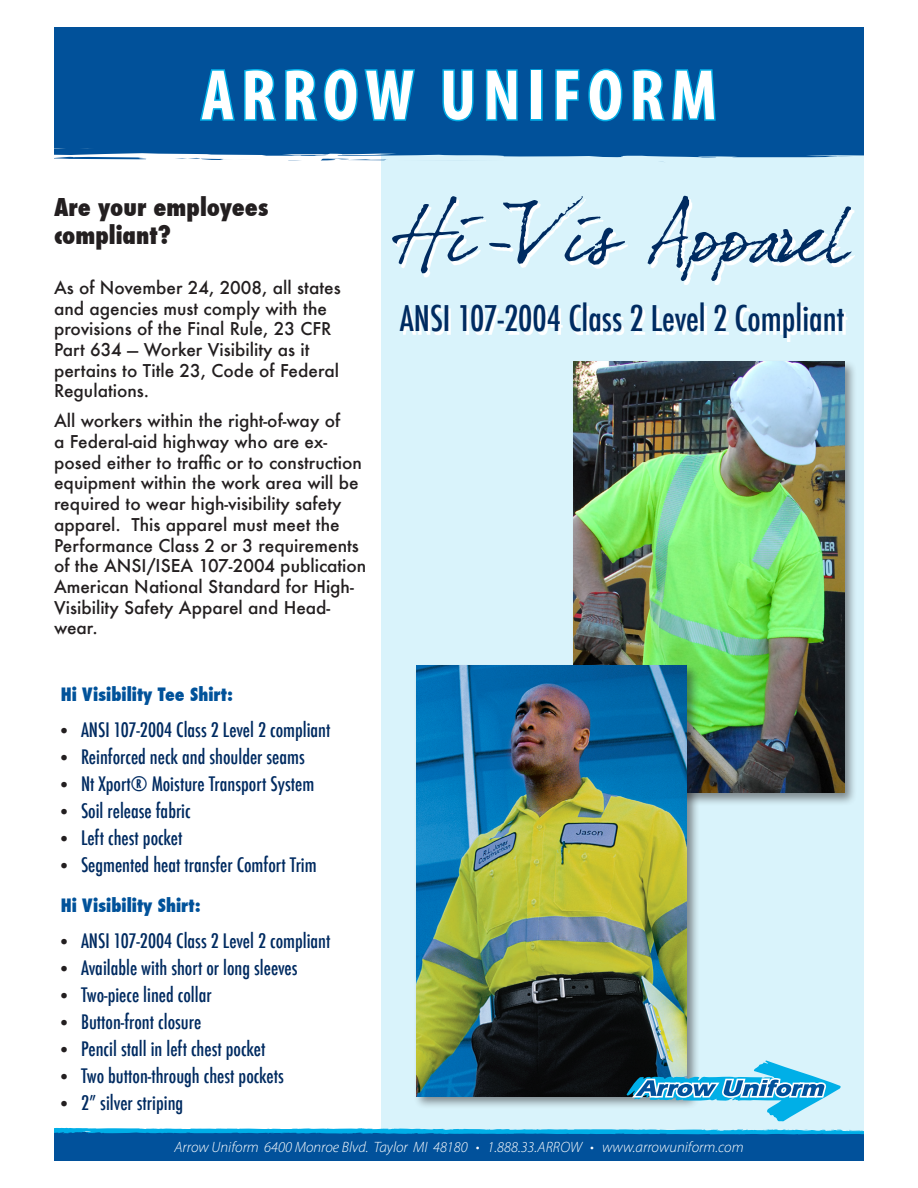
<style>
.page{position:relative;width:918px;height:1188px;background:#fff}
.page>*{position:absolute;margin:0;border:0;box-sizing:border-box;transform-origin:0 0}
.t1{font:700 condensed 72px "Myriad Pro";letter-spacing:.1em;color:#fff}
.t2{font:500 condensed 34.5px "Futura";color:#002b61}
.t3{font:800 condensed 24px/28.8px "Futura";color:#231f20}
.t4{font:500 condensed 19.5px "Futura";color:#002b61}
.t5{font:800 condensed 18px "Futura";color:#01529a}
.t6{font:500 17.25px/20.7px "Futura";color:#231f20}
.t7{font:italic 300 15px "Myriad Pro";color:#fff}
.s1{font-family:"Times";font-weight:400;font-stretch:normal;color:#231f20}
</style>
<div class="page">
<div style="left:381px;top:27px;width:483px;height:1133px;background:#d9f3fb"></div>
<svg style="left:403px;top:306px;width:444px;height:36px"></svg>
<div style="left:571px;top:359px;width:287px;height:447px;background:#231f20;opacity:.5"></div>
<img style="left:574px;top:362px;width:270px;height:430px">
<div style="left:413px;top:663px;width:287px;height:446px;background:#231f20;opacity:.5"></div>
<img style="left:416px;top:666px;width:271px;height:430px">
<svg style="left:392px;top:196px;width:460px;height:85px"></svg>
<div style="left:163px;top:27px;width:701px;height:131px;background:#01519a"></div>
<div style="left:54px;top:27px;width:109px;height:133px;background:#01519a"></div>
<svg style="left:318px;top:154px;width:70px;height:6px"></svg>
<svg style="left:175px;top:158px;width:52px;height:2px"></svg>
<svg style="left:288px;top:160px;width:13px;height:1px"></svg>
<svg style="left:791px;top:152px;width:44px;height:1px"></svg>
<div style="left:54px;top:1132px;width:810px;height:29px;background:#01519b"></div>
<svg style="left:54px;top:1127px;width:810px;height:8px"></svg>
<svg style="left:627px;top:1060px;width:214px;height:61px"></svg>
<svg style="left:198px;top:68px;width:39px;height:54px;background:#006cb0"></svg>
<svg style="left:243px;top:67px;width:174px;height:56px;background:#006db1"></svg>
<svg style="left:441px;top:68px;width:34px;height:55px;background:#0071b5"></svg>
<svg style="left:484px;top:68px;width:35px;height:55px;background:#0077b9"></svg>
<div style="left:530px;top:69px;width:13px;height:52px;border:3px solid #00afe7"></div>
<svg style="left:554px;top:68px;width:27px;height:54px"></svg>
<svg style="left:587px;top:67px;width:37px;height:56px;background:#006db0"></svg>
<svg style="left:631px;top:67px;width:86px;height:55px;background:#0072b5"></svg>
<p class="t1" style="left:201px;top:50px;width:517px">ARROW UNIFORM</p>
<p class="t3" style="left:54px;top:192px;width:216px">Are your employees compliant?</p>
<p class="t6" style="left:54px;top:277px;width:288px">As of November 24, 2008, all states and agencies must comply with the provisions of the Final Rule, 23 CFR<br>Part 634 — Worker Visibility as it pertains to Title 23, Code of Federal<br>Regulations.</p>
<p class="t6" style="left:54px;top:410px;width:314px">All workers within the right-of-way of<br>a Federal-aid highway who are ex&shy;posed either to traffic or to construction equipment within the work area will be required to wear high-visibility safety apparel. This apparel must meet the Performance Class 2 or 3 requirements of the ANSI/ISEA 107-2004 publication American National Standard for High-Visibility Safety Apparel and Head&shy;wear.</p>
<p class="t5" style="left:61px;top:682px;width:174px">Hi Visibility Tee Shirt:</p>
<p class="t4" style="left:61px;top:717px;width:271px"><span class="s1">•</span> ANSI 107-2004 Class 2 Level 2 compliant</p>
<p class="t4" style="left:61px;top:744px;width:246px"><span class="s1">•</span> Reinforced neck and shoulder seams</p>
<p class="t4" style="left:61px;top:771px;width:255px"><span class="s1">•</span> Nt Xport® Moisture Transport System</p>
<p class="t4" style="left:61px;top:798px;width:131px"><span class="s1">•</span> Soil release fabric</p>
<p class="t4" style="left:61px;top:825px;width:123px"><span class="s1">•</span> Left chest pocket</p>
<p class="t4" style="left:61px;top:852px;width:258px"><span class="s1">•</span> Segmented heat transfer Comfort Trim</p>
<p class="t5" style="left:61px;top:893px;width:141px">Hi Visibility Shirt:</p>
<p class="t4" style="left:61px;top:928px;width:271px"><span class="s1">•</span> ANSI 107-2004 Class 2 Level 2 compliant</p>
<p class="t4" style="left:61px;top:955px;width:238px"><span class="s1">•</span> Available with short or long sleeves</p>
<p class="t4" style="left:61px;top:982px;width:152px"><span class="s1">•</span> Two-piece lined collar</p>
<p class="t4" style="left:61px;top:1009px;width:142px"><span class="s1">•</span> Button-front closure</p>
<p class="t4" style="left:61px;top:1036px;width:206px"><span class="s1">•</span> Pencil stall in left chest pocket</p>
<p class="t4" style="left:61px;top:1063px;width:225px"><span class="s1">•</span> Two button-through chest pockets</p>
<p class="t4" style="left:61px;top:1090px;width:124px"><span class="s1">•</span> 2” silver striping</p>
<p class="t2" style="left:400px;top:296px;width:446px">ANSI 107-2004 Class 2 Level 2 Compliant</p>
<p class="t7" style="left:174px;top:1138px;width:571px">Arrow Uniform 6400 Monroe Blvd. Taylor MI 48180 • 1.888.33.ARROW • www.arrowuniform.com</p>
</div>
